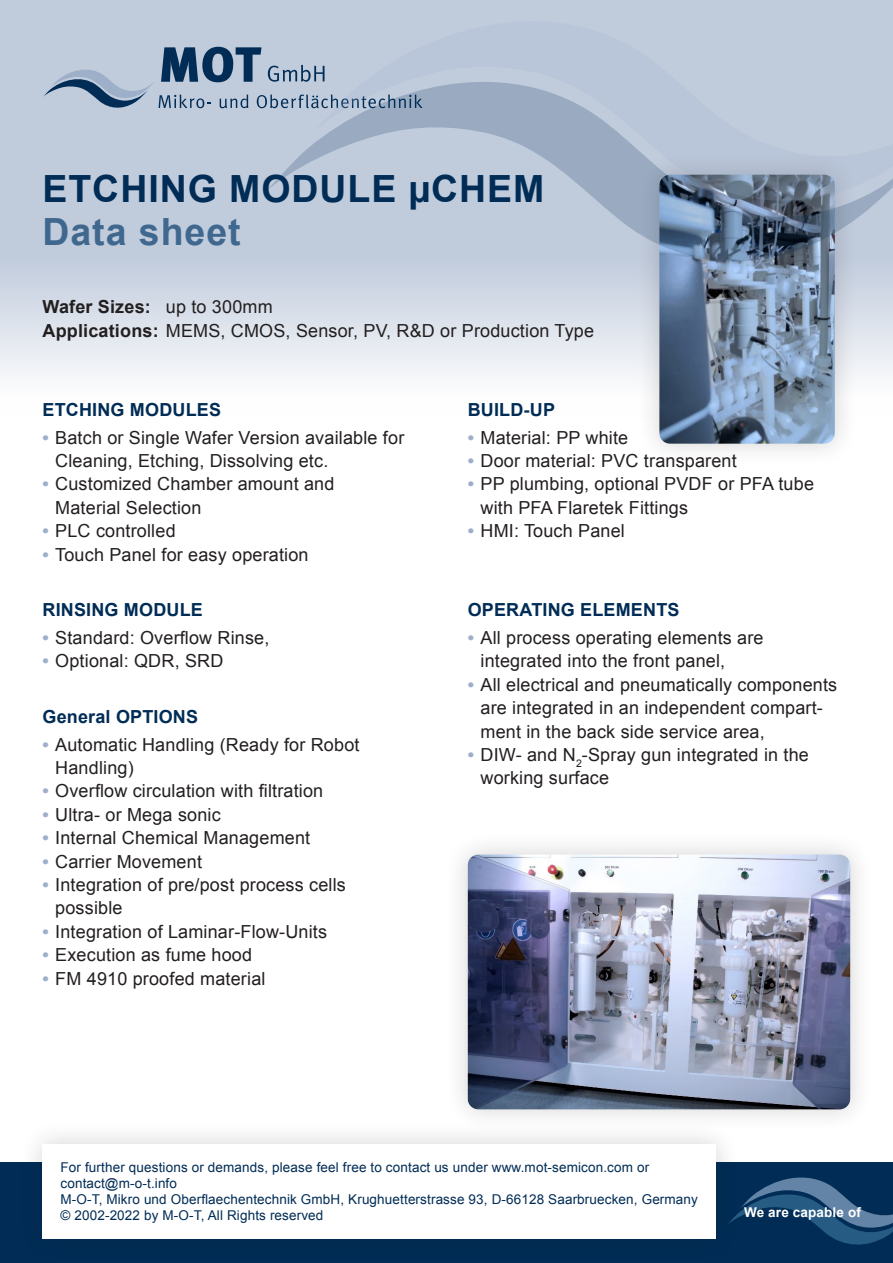
<style>
.page{position:relative;width:893px;height:1263px;background:#fff}
.page>*{position:absolute;margin:0;border:0;box-sizing:border-box;transform-origin:0 0}
.t1{font:700 37.5px "Arial";letter-spacing:.025em;color:#002c55}
.t2{font:700 37.5px "Arial";letter-spacing:.025em;color:#40688e}
.t3{font:18px/23.4px "Arial";letter-spacing:.01em;color:#231f20}
.t4{font:700 18px "Arial";letter-spacing:.01em;color:#002c55}
.t5{font:13.5px/16.2px "Arial";letter-spacing:.01em;color:#002c55}
.t6{font:700 13.5px "Arial";letter-spacing:.01em;color:#fff}
.s1{font-weight:700}
.s2{font-weight:700;color:#9eb0c9}
</style>
<div class="page">
<svg style="left:0;top:0;width:893px;height:377px;background:#ced6e3"></svg>
<svg style="left:43px;top:47px;width:266px;height:61px;background:#92a5bc"></svg>
<div style="left:0;top:1162px;width:893px;height:101px;background:#002c55"></div>
<div style="left:635px;top:151px;width:223px;height:317px;background:#231f20;opacity:.2"></div>
<img style="left:659px;top:263px;width:176px;height:181px">
<div style="left:444px;top:830px;width:430px;height:303px;background:#231f20;opacity:.2"></div>
<img style="left:468px;top:854px;width:382px;height:255px">
<div style="left:19px;top:1120px;width:721px;height:142px;background:#231f20;opacity:.2"></div>
<div style="left:43px;top:1144px;width:673px;height:94px;background:#fff"></div>
<svg style="left:725px;top:1170px;width:168px;height:78px"></svg>
<div style="left:309px;top:20px;width:584px;height:35px;background:#c0cbdc"></div>
<svg style="left:261px;top:55px;width:632px;height:208px;background:#abb9cc"></svg>
<h1 class="t1" style="left:43px;top:164px;width:503px">ETCHING MODULE µCHEM</h1>
<h1 class="t2" style="left:43px;top:207px;width:200px">Data sheet</h1>
<p class="t3" style="left:43px;top:295px;width:553px"><span class="s1">Wafer Sizes:</span> up to 300mm<br><span class="s1">Applications:</span> MEMS, CMOS, Sensor, PV, R&amp;D or Production Type</p>
<p class="t4" style="left:43px;top:398px;width:180px">ETCHING MODULES</p>
<p class="t3" style="left:55px;top:426px;width:351px;text-indent:-13px"><span class="s2">•</span> Batch or Single Wafer Version available for<br>Cleaning, Etching, Dissolving etc.</p>
<p class="t3" style="left:55px;top:473px;width:281px;text-indent:-13px"><span class="s2">•</span> Customized Chamber amount and<br>Material Selection</p>
<p class="t3" style="left:43px;top:519px;width:135px"><span class="s2">•</span> PLC controlled</p>
<p class="t3" style="left:43px;top:543px;width:268px"><span class="s2">•</span> Touch Panel for easy operation</p>
<p class="t4" style="left:43px;top:598px;width:162px">RINSING MODULE</p>
<p class="t3" style="left:43px;top:626px;width:228px"><span class="s2">•</span> Standard: Overflow Rinse,</p>
<p class="t3" style="left:43px;top:649px;width:182px"><span class="s2">•</span> Optional: QDR, SRD</p>
<p class="t4" style="left:43px;top:705px;width:157px">General OPTIONS</p>
<p class="t3" style="left:55px;top:733px;width:306px;text-indent:-13px"><span class="s2">•</span> Automatic Handling (Ready for Robot<br>Handling)</p>
<p class="t3" style="left:43px;top:780px;width:282px"><span class="s2">•</span> Overflow circulation with filtration</p>
<p class="t3" style="left:43px;top:803px;width:180px"><span class="s2">•</span> Ultra- or Mega sonic</p>
<p class="t3" style="left:43px;top:826px;width:269px"><span class="s2">•</span> Internal Chemical Management</p>
<p class="t3" style="left:43px;top:850px;width:161px"><span class="s2">•</span> Carrier Movement</p>
<p class="t3" style="left:55px;top:873px;width:292px;text-indent:-13px"><span class="s2">•</span> Integration of pre/post process cells possible</p>
<p class="t3" style="left:43px;top:920px;width:286px"><span class="s2">•</span> Integration of Laminar-Flow-Units</p>
<p class="t3" style="left:43px;top:943px;width:211px"><span class="s2">•</span> Execution as fume hood</p>
<p class="t3" style="left:43px;top:967px;width:224px"><span class="s2">•</span> FM 4910 proofed material</p>
<p class="t4" style="left:468px;top:398px;width:89px">BUILD-UP</p>
<p class="t3" style="left:468px;top:426px;width:162px"><span class="s2">•</span> Material: PP white</p>
<p class="t3" style="left:468px;top:449px;width:271px"><span class="s2">•</span> Door material: PVC transparent</p>
<p class="t3" style="left:480px;top:473px;width:335px;text-indent:-13px"><span class="s2">•</span> PP plumbing, optional PVDF or PFA tube with PFA Flaretek Fittings</p>
<p class="t3" style="left:468px;top:519px;width:159px"><span class="s2">•</span> HMI: Touch Panel</p>
<p class="t4" style="left:468px;top:598px;width:213px">OPERATING ELEMENTS</p>
<p class="t3" style="left:480px;top:626px;width:285px;text-indent:-13px"><span class="s2">•</span> All process operating elements are integrated into the front panel,</p>
<p class="t3" style="left:480px;top:673px;width:358px;text-indent:-13px"><span class="s2">•</span> All electrical and pneumatically components are integrated in an independent compart&shy;ment in the back side service area,</p>
<p class="t3" style="left:480px;top:743px;width:330px;text-indent:-13px"><span class="s2">•</span> DIW- and N<sub>2</sub>-Spray gun integrated in the working surface</p>
<p class="t5" style="left:61px;top:1159px;width:639px">For further questions or demands, please feel free to contact us under www.mot-semicon.com or contact@m-o-t.info<br>M-O-T, Mikro und Oberflaechentechnik GmbH, Krughuetterstrasse 93, D-66128 Saarbruecken, Germany © 2002-2022 by M-O-T, All Rights reserved</p>
<p class="t6" style="left:744px;top:1203px;width:118px">We are capable of</p>
</div>
